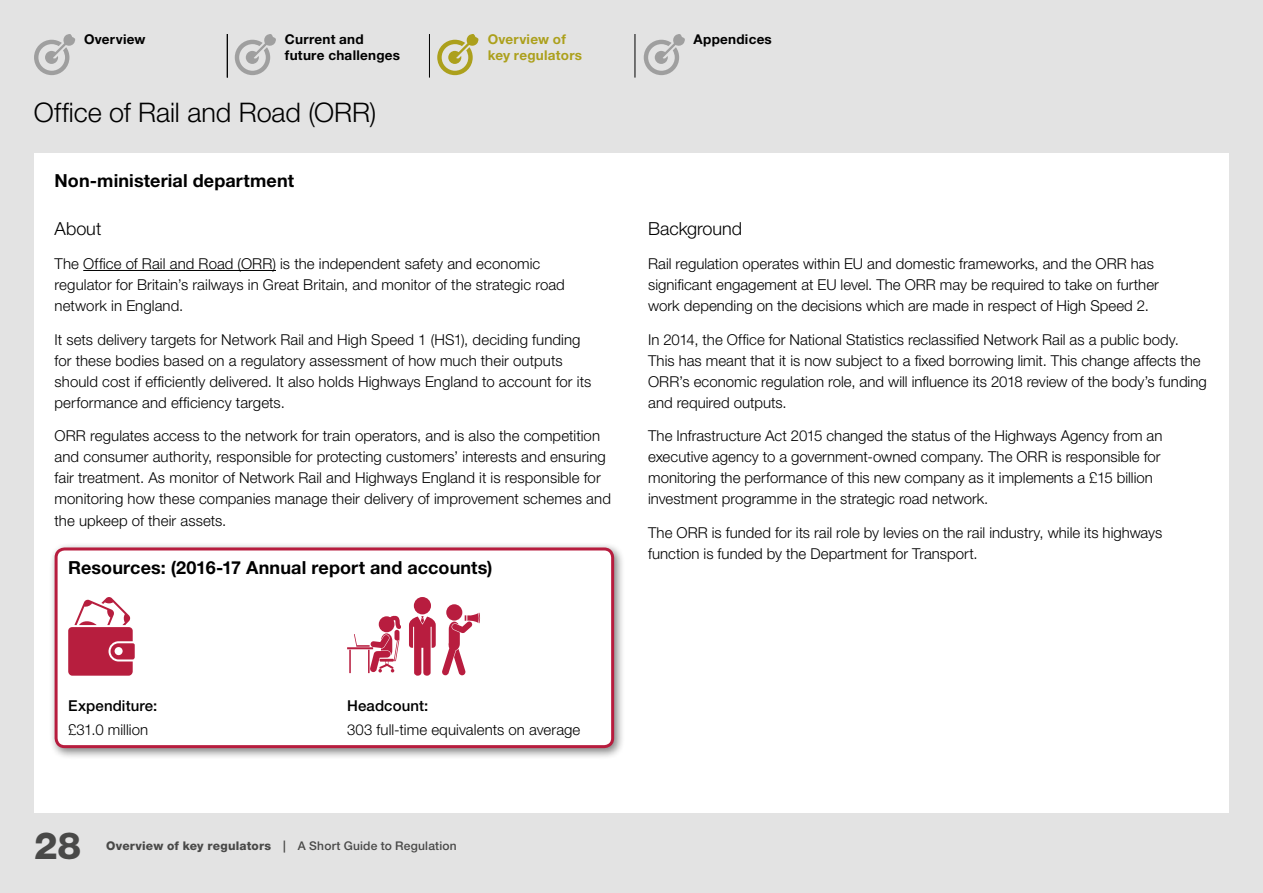
<style>
.page{position:relative;width:1263px;height:893px;background:#e3e3e3}
.page>*{position:absolute;margin:0;border:0;box-sizing:border-box;transform-origin:0 0}
.t1{font:800 37.5px "Helvetica Neue LT Std";color:#494948}
.t2{font:300 27px "Helvetica Neue LT Std";letter-spacing:-.005em;color:#000}
.t3{font:700 18px "Helvetica Neue LT Std";letter-spacing:.005em;color:#000}
.t4{font:300 18px "Helvetica Neue LT Std";color:#000}
.t5{font:300 15px/21px "Helvetica Neue LT Std";letter-spacing:.005em;color:#000}
.t6{font:500 15px "Helvetica Neue LT Std";letter-spacing:.01em;color:#000}
.t7{font:700 13.5px/16.5px "Helvetica Neue LT Std";letter-spacing:.02em;color:#000}
.t8{font:700 13.5px/16.5px "Helvetica Neue LT Std";letter-spacing:.02em;color:#aca01c}
.t9{font:500 12px "Helvetica Neue LT Std";letter-spacing:.015em;color:#494948}
.s1{font-weight:800}
</style>
<div class="page">
<hr style="left:635px;top:34px;width:1px;height:44px;background:#000">
<hr style="left:227px;top:34px;width:1px;height:44px;background:#000">
<hr style="left:429px;top:34px;width:1px;height:44px;background:#000">
<svg style="left:235px;top:34px;width:41px;height:41px"></svg>
<svg style="left:437px;top:34px;width:42px;height:41px"></svg>
<svg style="left:644px;top:34px;width:41px;height:41px"></svg>
<svg style="left:34px;top:34px;width:41px;height:41px"></svg>
<div style="left:34px;top:153px;width:1195px;height:659px;background:#fff"></div>
<hr style="left:83px;top:270px;width:193px;height:1px;background:#000">
<div style="left:49px;top:542px;width:577px;height:217px;background:#000;opacity:.5"></div>
<div style="left:56px;top:549px;width:557px;height:198px;background:#fff;border-radius:9px"></div>
<div style="left:55px;top:547px;width:559px;height:201px;border:3px solid #b71c3e;border-radius:9px"></div>
<svg style="left:68px;top:597px;width:67px;height:79px"></svg>
<svg style="left:409px;top:597px;width:27px;height:79px"></svg>
<svg style="left:442px;top:604px;width:38px;height:71px"></svg>
<svg style="left:347px;top:615px;width:54px;height:58px"></svg>
<p class="t7" style="left:84px;top:30px;width:63px">Overview</p>
<p class="t7" style="left:693px;top:30px;width:80px">Appendices</p>
<p class="t7" style="left:285px;top:30px;width:117px">Current and future challenges</p>
<p class="t8" style="left:488px;top:30px;width:96px">Overview of key regulators</p>
<h2 class="t2" style="left:34px;top:96px;width:344px">Office of Rail and Road (ORR)</h2>
<p class="t3" style="left:55px;top:170px;width:241px">Non-ministerial department</p>
<p class="t4" style="left:55px;top:218px;width:48px">About</p>
<p class="t5" style="left:55px;top:253px;width:512px">The Office of Rail and Road (ORR) is the independent safety and economic regulator for Britain’s railways in Great Britain, and monitor of the strategic road network in England.</p>
<p class="t5" style="left:55px;top:329px;width:538px">It sets delivery targets for Network Rail and High Speed 1 (HS1), deciding funding for these bodies based on a regulatory assessment of how much their outputs should cost if efficiently delivered. It also holds Highways England to account for its performance and efficiency targets.</p>
<p class="t5" style="left:55px;top:425px;width:558px">ORR regulates access to the network for train operators, and is also the competition and consumer authority, responsible for protecting customers’ interests and ensuring fair treatment. As monitor of Network Rail and Highways England it is responsible for monitoring how these companies manage their delivery of improvement schemes and the upkeep of their assets.</p>
<p class="t3" style="left:68px;top:556px;width:426px">Resources: (2016-17 Annual report and accounts)</p>
<p class="t4" style="left:648px;top:218px;width:96px">Background</p>
<p class="t5" style="left:648px;top:253px;width:512px">Rail regulation operates within EU and domestic frameworks, and the ORR has significant engagement at EU level. The ORR may be required to take on further work depending on the decisions which are made in respect of High Speed 2.</p>
<p class="t5" style="left:648px;top:329px;width:560px">In 2014, the Office for National Statistics reclassified Network Rail as a public body.<br>This has meant that it is now subject to a fixed borrowing limit. This change affects the ORR’s economic regulation role, and will influence its 2018 review of the body’s funding and required outputs.</p>
<p class="t5" style="left:648px;top:425px;width:516px">The Infrastructure Act 2015 changed the status of the Highways Agency from an executive agency to a government-owned company. The ORR is responsible for monitoring the performance of this new company as it implements a £15 billion investment programme in the strategic road network.</p>
<p class="t5" style="left:648px;top:522px;width:516px">The ORR is funded for its rail role by levies on the rail industry, while its highways function is funded by the Department for Transport.</p>
<p class="t6" style="left:68px;top:697px;width:91px">Expenditure:</p>
<p class="t5" style="left:68px;top:718px;width:82px">£31.0 million</p>
<p class="t6" style="left:347px;top:697px;width:83px">Headcount:</p>
<p class="t5" style="left:347px;top:718px;width:235px">303 full-time equivalents on average</p>
<h1 class="t1" style="left:34px;top:823px;width:49px">28</h1>
<p class="t9" style="left:106px;top:838px;width:352px"><span class="s1">Overview of key regulators</span> | A Short Guide to Regulation</p>
</div>
